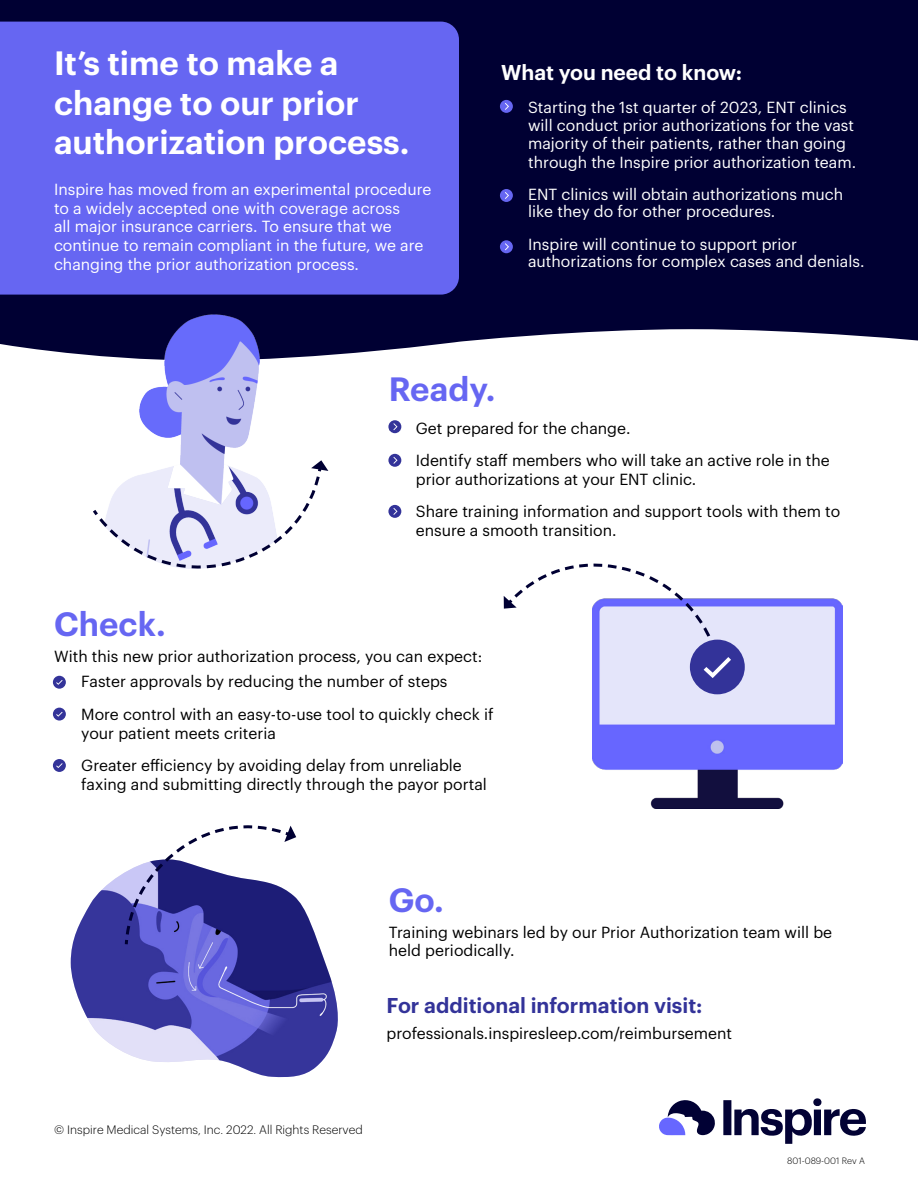
<style>
.page{position:relative;width:918px;height:1188px;background:#fff}
.page>*{position:absolute;margin:0;border:0;box-sizing:border-box;transform-origin:0 0}
.t1{font:600 33px/39.6px "Graphik";color:#fff}
.t2{font:600 33px "Graphik";color:#6666f2}
.t3{font:600 21px "Graphik";color:#339}
.t4{font:600 21px "Graphik";color:#fff}
.t5{font:15.75px/18.9px "Graphik";color:#000}
.t6{font:15.75px/18.9px "Graphik";color:#fff}
.t7{font:300 12px "Graphik";color:#000}
.t8{font:300 9px "Graphik";color:#000}
</style>
<div class="page">
<img style="left:71px;top:873px;width:267px;height:205px">
<svg style="left:0;top:0;width:918px;height:358px;fill:#003"></svg>
<div style="left:0;top:22px;width:459px;height:273px;background:#6666f2"></div>
<img style="left:95px;top:314px;width:186px;height:146px">
<img style="left:592px;top:598px;width:250px;height:211px">
<svg style="left:659px;top:1100px;width:56px;height:35px"></svg>
<svg style="left:723px;top:1098px;width:143px;height:46px"></svg>
<svg style="left:93px;top:460px;width:235px;height:109px"></svg>
<svg style="left:123px;top:825px;width:173px;height:122px"></svg>
<div style="left:500px;top:240px;width:13px;height:13px;background:#6666f2;border-radius:50%"></div>
<svg style="left:505px;top:243px;width:4px;height:7px"></svg>
<div style="left:500px;top:189px;width:13px;height:13px;background:#6666f2;border-radius:50%"></div>
<svg style="left:505px;top:192px;width:4px;height:7px"></svg>
<div style="left:500px;top:100px;width:13px;height:13px;background:#6666f2;border-radius:50%"></div>
<svg style="left:505px;top:103px;width:4px;height:7px"></svg>
<div style="left:388px;top:420px;width:13px;height:13px;background:#339;border-radius:50%"></div>
<svg style="left:393px;top:423px;width:5px;height:7px"></svg>
<div style="left:388px;top:454px;width:13px;height:13px;background:#339;border-radius:50%"></div>
<svg style="left:393px;top:457px;width:5px;height:7px"></svg>
<div style="left:388px;top:505px;width:13px;height:13px;background:#339;border-radius:50%"></div>
<svg style="left:393px;top:508px;width:5px;height:7px"></svg>
<div style="left:53px;top:759px;width:13px;height:13px;background:#339;border-radius:50%"></div>
<svg style="left:56px;top:763px;width:7px;height:5px"></svg>
<div style="left:53px;top:708px;width:13px;height:13px;background:#339;border-radius:50%"></div>
<svg style="left:56px;top:712px;width:7px;height:5px"></svg>
<div style="left:53px;top:676px;width:13px;height:13px;background:#339;border-radius:50%"></div>
<svg style="left:56px;top:680px;width:7px;height:5px"></svg>
<div style="left:690px;top:640px;width:55px;height:54px;background:#339;border-radius:50%"></div>
<svg style="left:504px;top:563px;width:227px;height:130px"></svg>
<p class="t1" style="left:54px;top:40px;width:357px">It’s time to make a change to our prior authorization process.</p>
<p class="t6" style="left:54px;top:178px;width:379px">Inspire has moved from an experimental procedure to a widely accepted one with coverage across<br>all major insurance carriers. To ensure that we continue to remain compliant in the future, we are changing the prior authorization process.</p>
<p class="t4" style="left:501px;top:57px;width:243px">What you need to know:</p>
<p class="t6" style="left:528px;top:96px;width:330px;line-height:18.3px;text-indent:-27px">• Starting the 1st quarter of 2023, ENT clinics will conduct prior authorizations for the vast majority of their patients, rather than going through the Inspire prior authorization team.</p>
<p class="t6" style="left:528px;top:184px;width:317px;line-height:17.2px;text-indent:-27px">• ENT clinics will obtain authorizations much like they do for other procedures.</p>
<p class="t6" style="left:528px;top:234px;width:338px;line-height:17.2px;text-indent:-27px">• Inspire will continue to support prior authorizations for complex cases and denials.</p>
<p class="t2" style="left:389px;top:364px;width:108px">Ready.</p>
<p class="t5" style="left:389px;top:417px;width:243px">• Get prepared for the change.</p>
<p class="t5" style="left:416px;top:449px;width:416px;text-indent:-27px">• Identify staff members who will take an active role in the prior authorizations at your ENT clinic.</p>
<p class="t5" style="left:416px;top:501px;width:426px;text-indent:-27px">• Share training information and support tools with them to ensure a smooth transition.</p>
<p class="t2" style="left:54px;top:599px;width:113px">Check.</p>
<p class="t5" style="left:54px;top:645px;width:430px">With this new prior authorization process, you can expect:</p>
<p class="t5" style="left:54px;top:671px;width:395px">• Faster approvals by reducing the number of steps</p>
<p class="t5" style="left:81px;top:703px;width:414px;text-indent:-27px">• More control with an easy-to-use tool to quickly check if your patient meets criteria</p>
<p class="t5" style="left:81px;top:755px;width:407px;text-indent:-27px">• Greater efficiency by avoiding delay from unreliable faxing and submitting directly through the payor portal</p>
<p class="t2" style="left:389px;top:875px;width:56px">Go.</p>
<p class="t5" style="left:389px;top:921px;width:445px">Training webinars led by our Prior Authorization team will be held periodically.</p>
<p class="t3" style="left:387px;top:989px;width:317px">For additional information visit:</p>
<p class="t5" style="left:387px;top:1022px;width:347px">professionals.inspiresleep.com/reimbursement</p>
<p class="t7" style="left:54px;top:1121px;width:310px">© Inspire Medical Systems, Inc. 2022. All Rights Reserved</p>
<p class="t8" style="left:787px;top:1154px;width:79px">801-089-001 Rev A</p>
</div>
